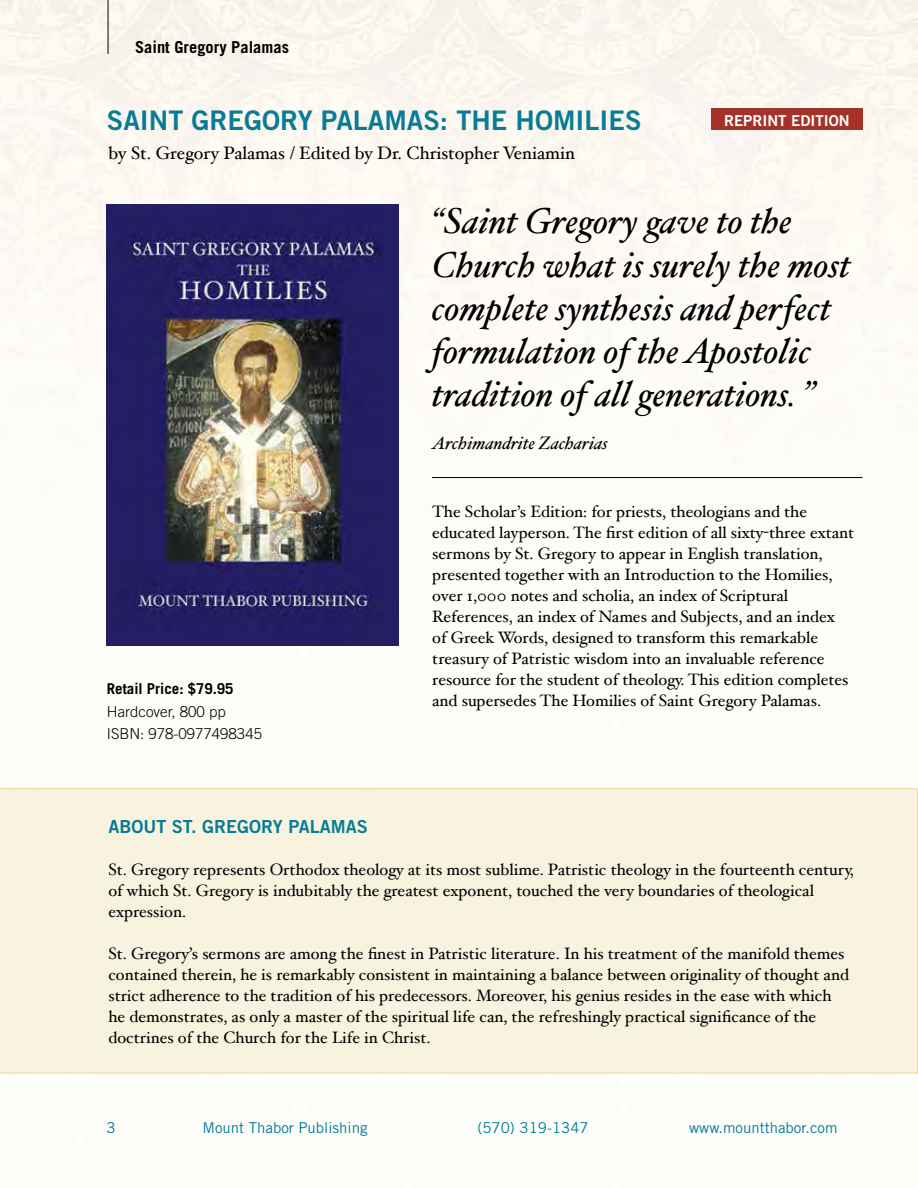
<style>
.page{position:relative;width:918px;height:1188px;background:#fff}
.page>*{position:absolute;margin:0;border:0;box-sizing:border-box;transform-origin:0 0}
.t1{font:italic 36px/43.2px "Hoefler Text";color:#000}
.t2{font:27px "Trade Gothic Bold Two";color:#087b96}
.t3{font:18px "Hoefler Text";color:#000}
.t4{font:italic 18px "Hoefler Text";color:#000}
.t5{font:18px "Trade Gothic Bold Two";color:#087b96}
.t6{font:16.5px/21px "Hoefler Text";color:#000}
.t7{font:700 16.5px "Trade Gothic";color:#000}
.t8{font:15px "Trade Gothic";color:#087b96}
.t9{font:300 15px/22.5px "Trade Gothic";color:#000}
.t10{font:700 15px "Trade Gothic";color:#000}
.t11{font:15px "Trade Gothic Bold Two";color:#fff}
</style>
<div class="page">
<img style="left:0;top:0;width:918px;height:1074px">
<div style="left:0;top:788px;width:918px;height:285px;background:#f8f3df"></div>
<img style="left:107px;top:204px;width:292px;height:442px">
<hr style="left:108px;top:0;width:1px;height:54px;background:#000">
<div style="left:711px;top:108px;width:152px;height:22px;background:#a43228"></div>
<hr style="left:432px;top:477px;width:430px;height:1px;background:#000">
<p class="t7" style="left:135px;top:37px;width:156px">Saint Gregory Palamas</p>
<h2 class="t2" style="left:107px;top:103px;width:536px">SAINT GREGORY PALAMAS: THE HOMILIES</h2>
<p class="t3" style="left:108px;top:143px;width:468px">by St. Gregory Palamas / Edited by Dr. Christopher Veniamin</p>
<p class="t11" style="left:724px;top:111px;width:127px">REPRINT EDITION</p>
<p class="t10" style="left:107px;top:680px;width:128px">Retail Price: $79.95</p>
<p class="t9" style="left:107px;top:700px;width:157px">Hardcover, 800 pp<br>ISBN: 978-0977498345</p>
<h1 class="t1" style="left:432px;top:199px;width:420px">“Saint Gregory gave to the<br>Church what is surely the most complete synthesis and perfect formulation of the Apostolic tradition of all generations. ”</h1>
<p class="t4" style="left:432px;top:433px;width:177px">Archimandrite Zacharias</p>
<p class="t6" style="left:432px;top:500px;width:424px">The Scholar’s Edition: for priests, theologians and the educated layperson. The first edition of all sixty-three extant sermons by St. Gregory to appear in English translation, presented together with an Introduction to the Homilies, over 1,000 notes and scholia, an index of Scriptural References, an index of Names and Subjects, and an index<br>of Greek Words, designed to transform this remarkable treasury of Patristic wisdom into an invaluable reference resource for the student of theology. This edition completes and supersedes The Homilies of Saint Gregory Palamas.</p>
<p class="t5" style="left:108px;top:815px;width:261px">ABOUT ST. GREGORY PALAMAS</p>
<p class="t6" style="left:108px;top:858px;width:747px">St. Gregory represents Orthodox theology at its most sublime. Patristic theology in the fourteenth century, of which St. Gregory is indubitably the greatest exponent, touched the very boundaries of theological expression.</p>
<p class="t6" style="left:108px;top:942px;width:742px">St. Gregory’s sermons are among the finest in Patristic literature. In his treatment of the manifold themes contained therein, he is remarkably consistent in maintaining a balance between originality of thought and strict adherence to the tradition of his predecessors. Moreover, his genius resides in the ease with which he demonstrates, as only a master of the spiritual life can, the refreshingly practical significance of the doctrines of the Church for the Life in Christ.</p>
<p class="t8" style="left:107px;top:1119px;width:11px">3</p>
<p class="t8" style="left:203px;top:1119px;width:167px">Mount Thabor Publishing</p>
<p class="t8" style="left:477px;top:1119px;width:113px">(570) 319-1347</p>
<p class="t8" style="left:689px;top:1119px;width:150px">www.mountthabor.com</p>
</div>
